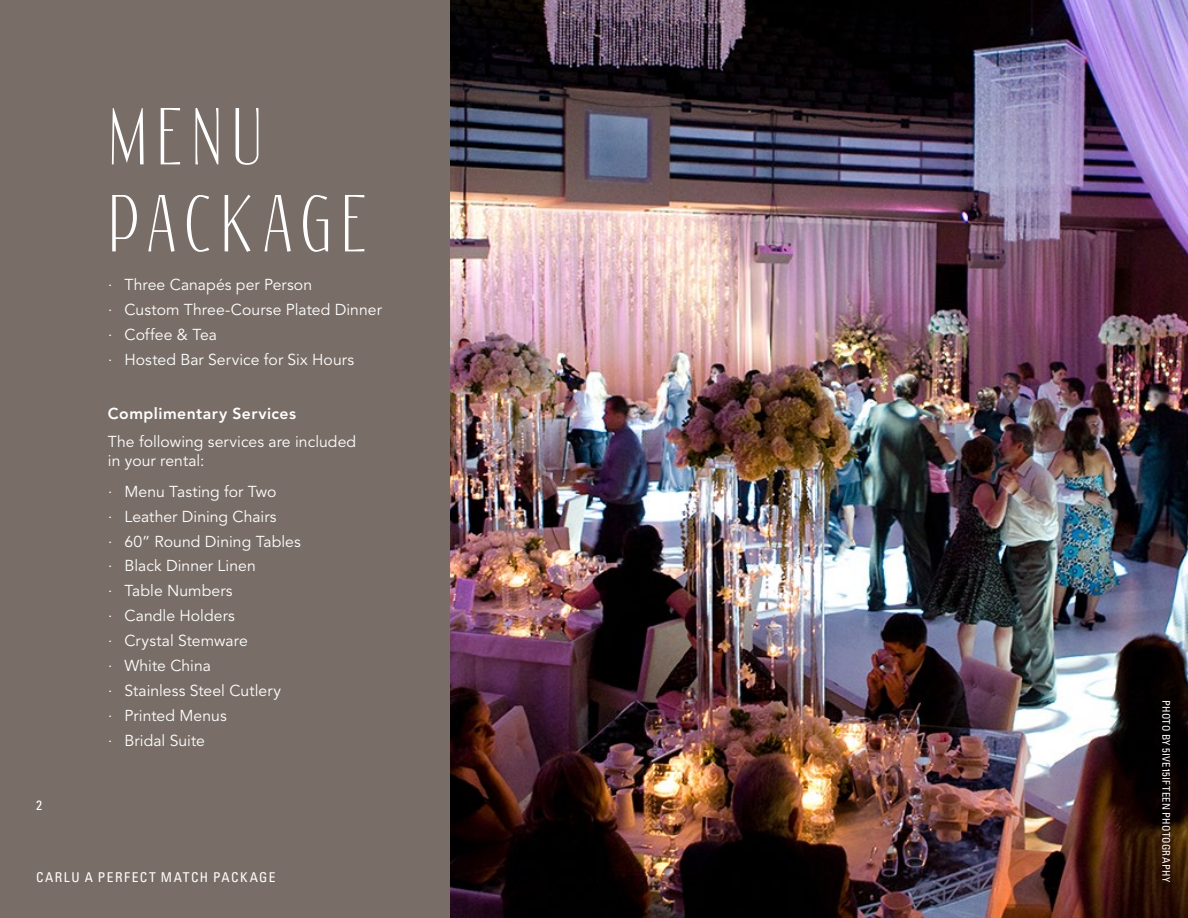
<style>
.page{position:relative;width:1188px;height:918px;background:#786d67}
.page>*{position:absolute;margin:0;border:0;box-sizing:border-box;transform-origin:0 0}
.t1{font:70.5px/87px "Reswysokr";letter-spacing:.12em;color:#fff}
.t2{font:15.75px/24.9px "Avenir LT Std";color:#fff}
.t3{font:800 15.75px "Avenir LT Std";letter-spacing:.03em;color:#fff}
.t4{font:condensed 13.5px "Univers LT Std";letter-spacing:.11em;color:#fff}
.t5{font:condensed 10.5px "Univers LT Std";letter-spacing:.03em;color:#fff}
.s1{font-size:15px}
</style>
<div class="page">
<img style="left:450px;top:0;width:738px;height:918px">
<h1 class="t1" style="left:108px;top:93px;width:261px">MENU<br>PACKAGE</h1>
<p class="t2" style="left:108px;top:273px;width:275px"><span class="s1">·</span> Three Canapés per Person<br><span class="s1">·</span> Custom Three-Course Plated Dinner <span class="s1">·</span> Coffee &amp; Tea<br><span class="s1">·</span> Hosted Bar Service for Six Hours</p>
<p class="t4" style="left:36px;top:797px;width:7px">2</p>
<p class="t3" style="left:108px;top:404px;width:190px">Complimentary Services</p>
<p class="t2" style="left:108px;top:433px;width:250px;line-height:18.9px">The following services are included in your rental:</p>
<p class="t2" style="left:108px;top:479px;width:194px"><span class="s1">·</span> Menu Tasting for Two<br><span class="s1">·</span> Leather Dining Chairs<br><span class="s1">·</span> 60” Round Dining Tables <span class="s1">·</span> Black Dinner Linen<br><span class="s1">·</span> Table Numbers<br><span class="s1">·</span> Candle Holders<br><span class="s1">·</span> Crystal Stemware<br><span class="s1">·</span> White China<br><span class="s1">·</span> Stainless Steel Cutlery<br><span class="s1">·</span> Printed Menus<br><span class="s1">·</span> Bridal Suite</p>
<p class="t4" style="left:36px;top:869px;width:241px">CARLU A PERFECT MATCH PACKAGE</p>
<p class="t5" style="left:1173px;top:700px;width:184px;rotate:90deg">PHOTO BY 5IVE15IFTEEN PHOTOGRAPHY</p>
</div>
